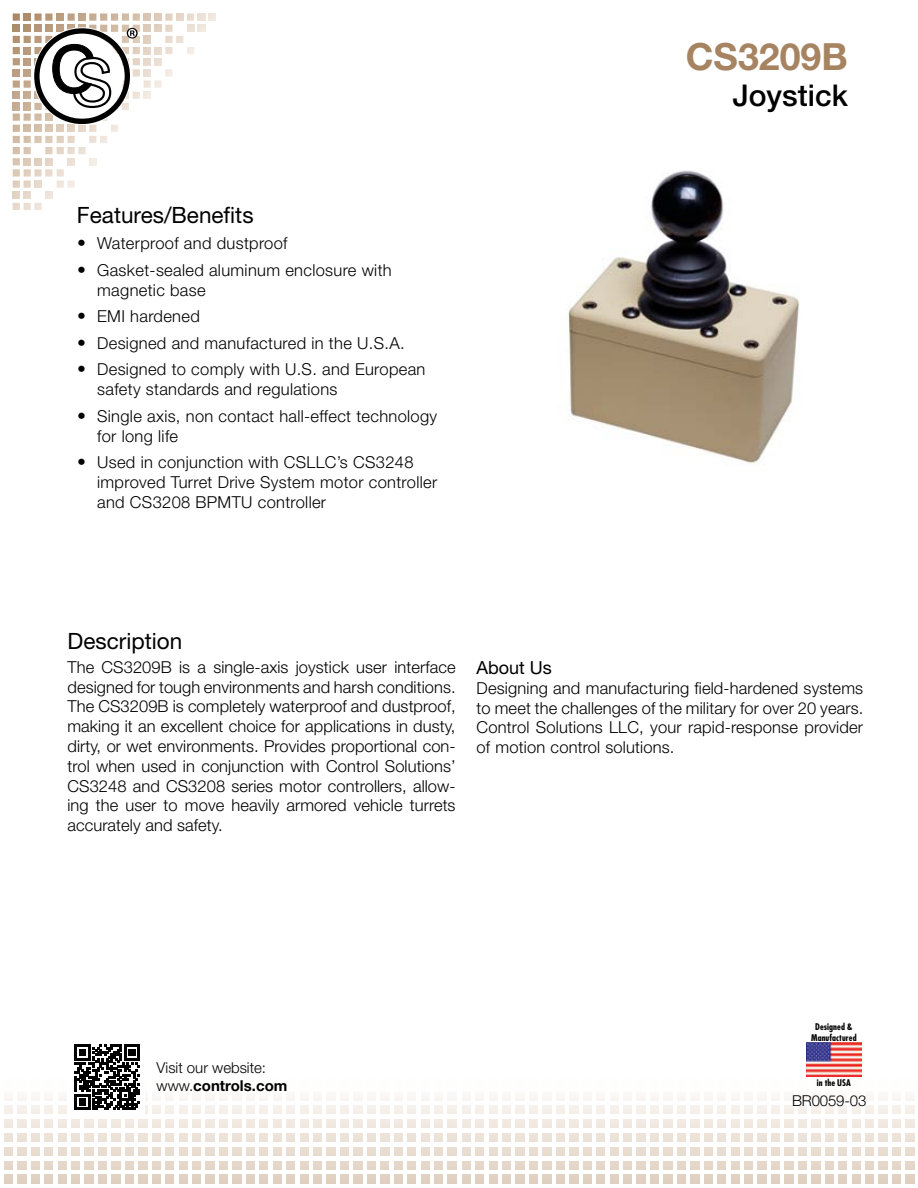
<style>
.page{position:relative;width:918px;height:1188px;background:#fff}
.page>*{position:absolute;margin:0;border:0;box-sizing:border-box;transform-origin:0 0}
.t1{font:700 37.5px "Helvetica Neue";color:#a68462}
.t2{font:500 30px "Helvetica Neue";color:#000}
.t3{font:22.5px "Helvetica Neue";color:#000}
.t4{font:18px "Helvetica Neue";color:#000}
.t5{font:300 16.5px/19.8px "Helvetica Neue";letter-spacing:.02em;color:#000}
.t6{font:300 15px/18px "Helvetica Neue";color:#000}
.t7{font:700 condensed 9px/10.8px "Futura";letter-spacing:.01em;color:#000;text-align:center}
.s1{font-family:"Futura";font-weight:400}
.s2{font-weight:700}
</style>
<div class="page">
<svg style="left:13px;top:14px;width:203px;height:196px"></svg>
<svg style="left:287px;top:1175px;width:115px;height:8px"></svg>
<svg style="left:408px;top:1175px;width:48px;height:8px"></svg>
<svg style="left:45px;top:1175px;width:115px;height:8px"></svg>
<svg style="left:4px;top:1175px;width:35px;height:8px"></svg>
<svg style="left:166px;top:1175px;width:115px;height:8px"></svg>
<svg style="left:287px;top:1161px;width:115px;height:8px"></svg>
<svg style="left:408px;top:1161px;width:48px;height:8px"></svg>
<svg style="left:45px;top:1161px;width:115px;height:8px"></svg>
<svg style="left:4px;top:1161px;width:35px;height:8px"></svg>
<svg style="left:166px;top:1161px;width:115px;height:8px"></svg>
<svg style="left:287px;top:1106px;width:115px;height:49px"></svg>
<svg style="left:408px;top:1106px;width:48px;height:49px"></svg>
<svg style="left:4px;top:1106px;width:35px;height:49px"></svg>
<svg style="left:166px;top:1106px;width:115px;height:49px"></svg>
<svg style="left:287px;top:1097px;width:115px;height:3px"></svg>
<svg style="left:408px;top:1097px;width:48px;height:3px"></svg>
<svg style="left:4px;top:1097px;width:35px;height:3px"></svg>
<svg style="left:166px;top:1097px;width:115px;height:3px"></svg>
<svg style="left:745px;top:1175px;width:115px;height:8px"></svg>
<svg style="left:866px;top:1175px;width:48px;height:8px"></svg>
<svg style="left:503px;top:1175px;width:115px;height:8px"></svg>
<svg style="left:462px;top:1175px;width:35px;height:8px"></svg>
<svg style="left:624px;top:1175px;width:115px;height:8px"></svg>
<svg style="left:745px;top:1161px;width:115px;height:8px"></svg>
<svg style="left:866px;top:1161px;width:48px;height:8px"></svg>
<svg style="left:503px;top:1161px;width:115px;height:8px"></svg>
<svg style="left:462px;top:1161px;width:35px;height:8px"></svg>
<svg style="left:624px;top:1161px;width:115px;height:8px"></svg>
<svg style="left:745px;top:1106px;width:115px;height:49px"></svg>
<svg style="left:866px;top:1106px;width:48px;height:49px"></svg>
<svg style="left:503px;top:1106px;width:115px;height:49px"></svg>
<svg style="left:462px;top:1106px;width:35px;height:49px"></svg>
<svg style="left:624px;top:1106px;width:115px;height:49px"></svg>
<svg style="left:745px;top:1097px;width:115px;height:3px"></svg>
<svg style="left:866px;top:1097px;width:48px;height:3px"></svg>
<svg style="left:503px;top:1097px;width:115px;height:3px"></svg>
<svg style="left:462px;top:1097px;width:35px;height:3px"></svg>
<svg style="left:624px;top:1097px;width:115px;height:3px"></svg>
<img style="left:806px;top:1043px;width:55px;height:33px">
<img style="left:567px;top:170px;width:232px;height:294px">
<svg style="left:45px;top:1045px;width:115px;height:110px"></svg>
<h3 class="t3" style="left:77px;top:201px;width:178px">Features/Benefits</h3>
<p class="t5" style="left:77px;top:233px;width:212px"><span class="s1">•</span> Waterproof and dustproof</p>
<p class="t5" style="left:97px;top:260px;width:296px;text-indent:-20px"><span class="s1">•</span> Gasket-sealed aluminum enclosure with magnetic base</p>
<p class="t5" style="left:77px;top:306px;width:124px"><span class="s1">•</span> EMI hardened</p>
<p class="t5" style="left:77px;top:333px;width:329px"><span class="s1">•</span> Designed and manufactured in the U.S.A.</p>
<p class="t5" style="left:97px;top:359px;width:330px;text-indent:-20px"><span class="s1">•</span> Designed to comply with U.S. and European safety standards and regulations</p>
<p class="t5" style="left:97px;top:406px;width:342px;text-indent:-20px"><span class="s1">•</span> Single axis, non contact hall-effect technology for long life</p>
<p class="t5" style="left:97px;top:452px;width:342px;text-indent:-20px"><span class="s1">•</span> Used in conjunction with CSLLC’s CS3248 improved Turret Drive System motor controller and CS3208 BPMTU controller</p>
<h3 class="t3" style="left:68px;top:628px;width:116px">Description</h3>
<h1 class="t1" style="left:686px;top:33px;width:163px">CS3209B</h1>
<h2 class="t2" style="left:733px;top:77px;width:117px">Joystick</h2>
<p class="t5" style="left:67px;top:657px;width:390px;text-align:justify">The CS3209B is a single-axis joystick user interface designed for tough environments and harsh conditions.<br>The CS3209B is completely waterproof and dustproof, making it an excellent choice for applications in dusty, dirty, or wet environments. Provides proportional con&shy;trol when used in conjunction with Control Solutions’ CS3248 and CS3208 series motor controllers, allow&shy;ing the user to move heavily armored vehicle turrets accurately and safety.</p>
<p class="t4" style="left:477px;top:657px;width:77px">About Us</p>
<p class="t5" style="left:477px;top:678px;width:388px;text-align:justify">Designing and manufacturing field-hardened systems to meet the challenges of the military for over 20 years.<br>Control Solutions LLC, your rapid-response provider of motion control solutions.</p>
<p class="t6" style="left:157px;top:1059px;width:132px">Visit our website: www.<span class="s2">controls.com</span></p>
<p class="t7" style="left:811px;top:1021px;width:47px">Designed &amp;<br>Manufactured</p>
<p class="t7" style="left:817px;top:1077px;width:36px">in the USA</p>
<p class="t6" style="left:792px;top:1091px;width:76px">BR0059-03</p>
</div>
